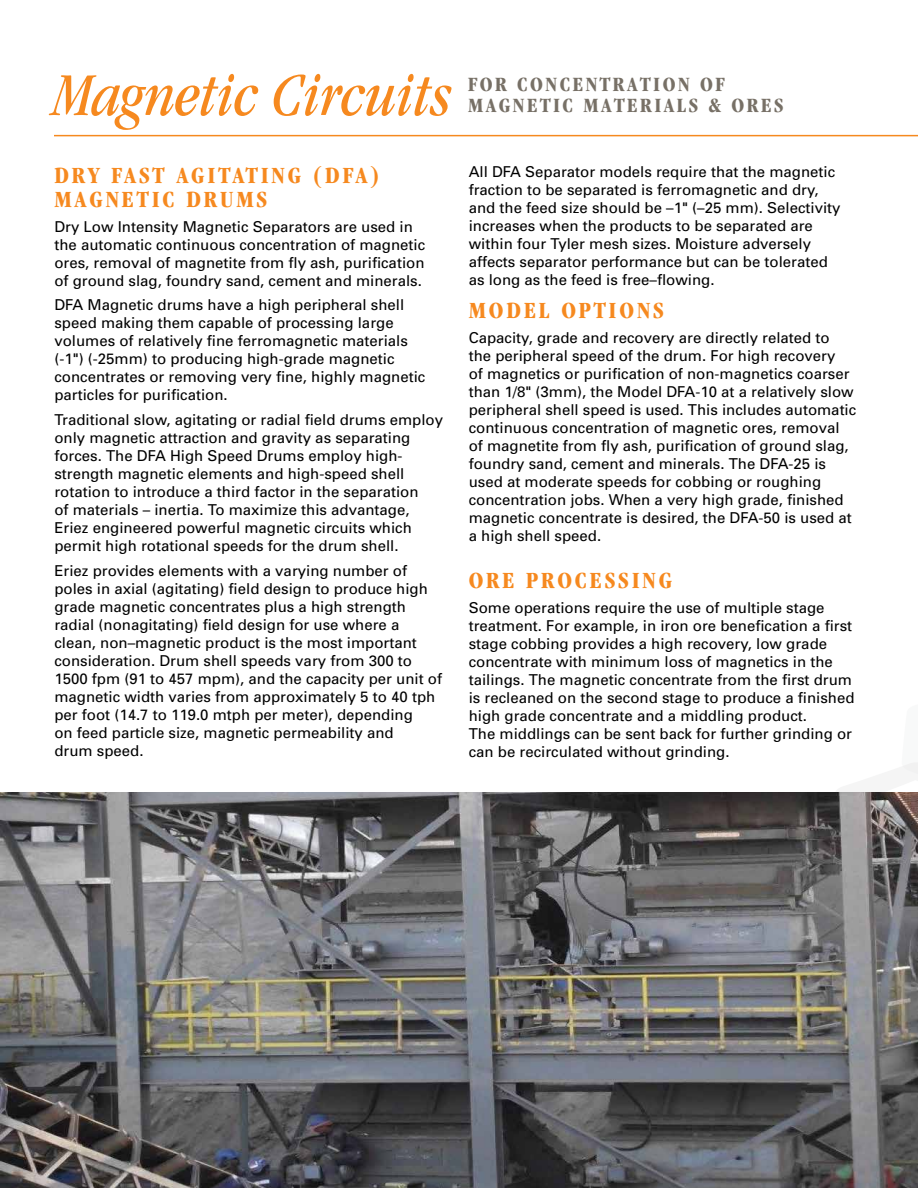
<style>
.page{position:relative;width:918px;height:1188px;background:#fff}
.page>*{position:absolute;margin:0;border:0;box-sizing:border-box;transform-origin:0 0}
.t1{font:italic condensed 63px "Garamond";letter-spacing:-.005em;color:#f6891f}
.t2{font:700 condensed 24px/24px "Garamond";letter-spacing:.12em;color:#f6891f}
.t3{font:700 condensed 21px/21px "Garamond";letter-spacing:.12em;color:#777066}
.t4{font:15px/18px "Univers";color:#000}
</style>
<div class="page">
<svg style="left:830px;top:762px;width:88px;height:31px"></svg>
<hr style="left:54px;top:135px;width:864px;height:1px;background:#f6891f">
<img style="left:0;top:793px;width:918px;height:395px">
<h1 class="t1" style="left:54px;top:60px;width:399px">Magnetic Circuits</h1>
<h3 class="t3" style="left:468px;top:74px;width:317px">FOR CONCENTRATION OF<br>MAGNETIC MATERIALS &amp; ORES</h3>
<h2 class="t2" style="left:54px;top:163px;width:327px">DRY FAST AGITATING (DFA)<br>MAGNETIC DRUMS</h2>
<p class="t4" style="left:54px;top:217px;width:372px">Dry Low Intensity Magnetic Separators are used in the automatic continuous concentration of magnetic ores, removal of magnetite from fly ash, purification of ground slag, foundry sand, cement and minerals.</p>
<p class="t4" style="left:54px;top:296px;width:372px">DFA Magnetic drums have a high peripheral shell speed making them capable of processing large volumes of relatively fine ferromagnetic materials (-1") (-25mm) to producing high-grade magnetic concentrates or removing very fine, highly magnetic particles for purification.</p>
<p class="t4" style="left:54px;top:410px;width:390px">Traditional slow, agitating or radial field drums employ only magnetic attraction and gravity as separating forces. The DFA High Speed Drums employ high&shy;strength magnetic elements and high-speed shell rotation to introduce a third factor in the separation<br>of materials – inertia. To maximize this advantage, Eriez engineered powerful magnetic circuits which permit high rotational speeds for the drum shell.</p>
<p class="t4" style="left:54px;top:561px;width:389px">Eriez provides elements with a varying number of poles in axial (agitating) field design to produce high grade magnetic concentrates plus a high strength radial (nonagitating) field design for use where a clean, non–magnetic product is the most important consideration. Drum shell speeds vary from 300 to 1500 fpm (91 to 457 mpm), and the capacity per unit of magnetic width varies from approximately 5 to 40 tph per foot (14.7 to 119.0 mtph per meter), depending<br>on feed particle size, magnetic permeability and<br>drum speed.</p>
<p class="t4" style="left:469px;top:162px;width:373px">All DFA Separator models require that the magnetic fraction to be separated is ferromagnetic and dry, and the feed size should be –1" (–25 mm). Selectivity increases when the products to be separated are within four Tyler mesh sizes. Moisture adversely affects separator performance but can be tolerated as long as the feed is free–flowing.</p>
<h2 class="t2" style="left:469px;top:299px;width:197px">MODEL OPTIONS</h2>
<p class="t4" style="left:469px;top:328px;width:389px">Capacity, grade and recovery are directly related to<br>the peripheral speed of the drum. For high recovery<br>of magnetics or purification of non-magnetics coarser than 1/8" (3mm), the Model DFA-10 at a relatively slow peripheral shell speed is used. This includes automatic continuous concentration of magnetic ores, removal of magnetite from fly ash, purification of ground slag, foundry sand, cement and minerals. The DFA-25 is used at moderate speeds for cobbing or roughing concentration jobs. When a very high grade, finished magnetic concentrate is desired, the DFA-50 is used at a high shell speed.</p>
<h2 class="t2" style="left:469px;top:569px;width:205px">ORE PROCESSING</h2>
<p class="t4" style="left:469px;top:598px;width:387px">Some operations require the use of multiple stage treatment. For example, in iron ore benefication a first stage cobbing provides a high recovery, low grade concentrate with minimum loss of magnetics in the tailings. The magnetic concentrate from the first drum is recleaned on the second stage to produce a finished high grade concentrate and a middling product.<br>The middlings can be sent back for further grinding or can be recirculated without grinding.</p>
</div>
